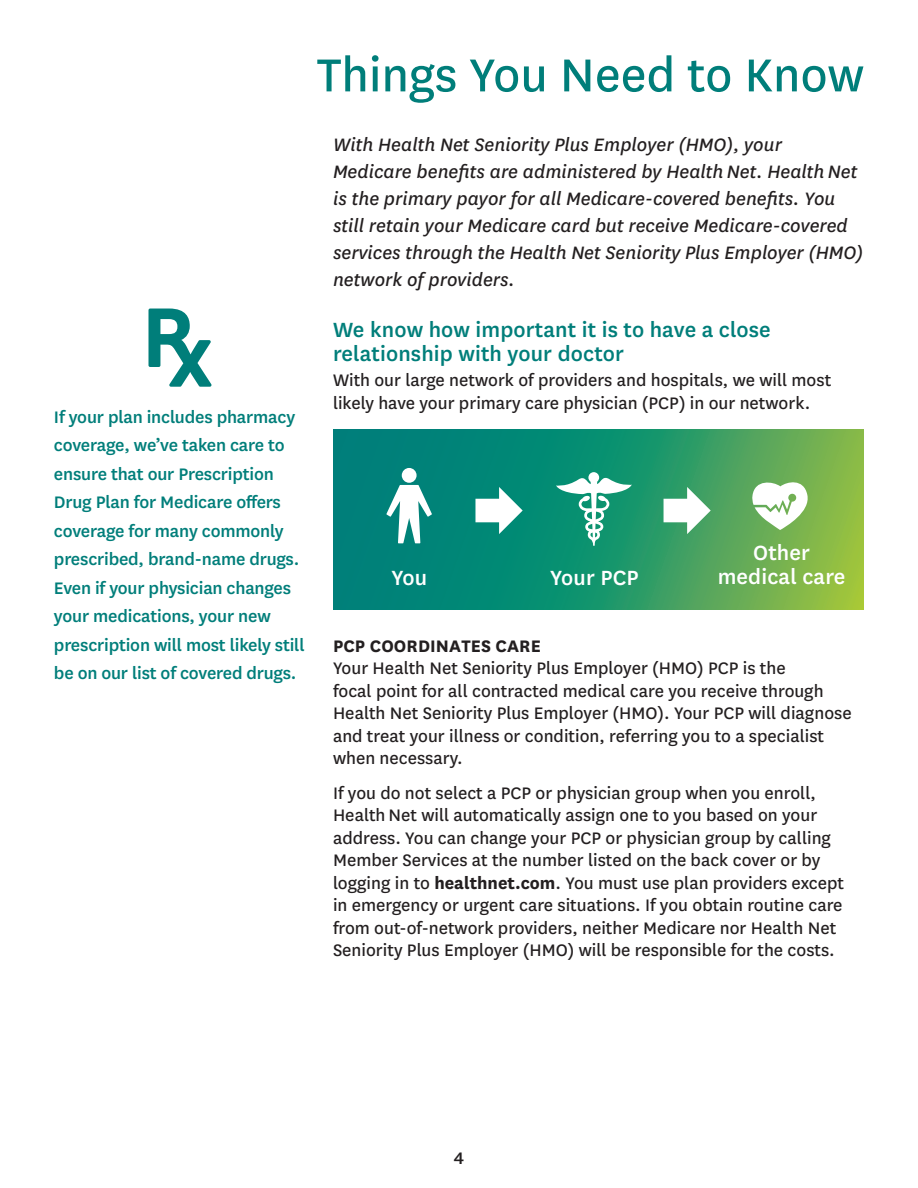
<style>
.page{position:relative;width:918px;height:1188px;background:#fff}
.page>*{position:absolute;margin:0;border:0;box-sizing:border-box;transform-origin:0 0}
.t1{font:54px "Centene Sans";color:#007e7a}
.t2{font:500 24px/24px "Centene Sans";letter-spacing:.005em;color:#007e7a}
.t3{font:500 24px/24px "Centene Sans";letter-spacing:.005em;color:#fff;text-align:center}
.t4{font:italic 21px/27px "Centene Sans";color:#231f20}
.t5{font:19.5px/22.5px "Centene Sans";color:#231f20}
.t6{font:500 19.5px/28.5px "Centene Sans";letter-spacing:-.01em;color:#007e7a}
.t7{font:700 19.5px "Centene Sans";letter-spacing:.005em;color:#231f20}
.t8{font:500 19.5px "Centene Sans";color:#231f20}
.s1{font-weight:700}
</style>
<div class="page">
<svg style="left:333px;top:429px;width:531px;height:181px;background:#2c9768"></svg>
<svg style="left:556px;top:472px;width:76px;height:74px"></svg>
<svg style="left:752px;top:478px;width:59px;height:52px"></svg>
<svg style="left:149px;top:309px;width:63px;height:78px"></svg>
<svg style="left:386px;top:485px;width:46px;height:58px"></svg>
<div style="left:402px;top:468px;width:15px;height:15px;background:#fff;border-radius:50%"></div>
<div style="left:475px;top:486px;width:48px;height:48px;background:#008976"></div>
<svg style="left:664px;top:486px;width:47px;height:48px;background:#389e64"></svg>
<p class="t6" style="left:54px;top:402px;width:252px">If your plan includes pharmacy coverage, we’ve taken care to ensure that our Prescription<br>Drug Plan for Medicare offers coverage for many commonly prescribed, brand-name drugs.<br>Even if your physician changes your medications, your new prescription will most likely still be on our list of covered drugs.</p>
<h2 class="t1" style="left:317px;top:39px;width:549px">Things You Need to Know</h2>
<p class="t4" style="left:333px;top:130px;width:532px">With Health Net Seniority Plus Employer (HMO), your Medicare benefits are administered by Health Net. Health Net is the primary payor for all Medicare-covered benefits. You still retain your Medicare card but receive Medicare-covered services through the Health Net Seniority Plus Employer (HMO) network of providers.</p>
<h3 class="t2" style="left:333px;top:316px;width:439px">We know how important it is to have a close relationship with your doctor</h3>
<p class="t5" style="left:333px;top:368px;width:500px">With our large network of providers and hospitals, we will most likely have your primary care physician (PCP) in our network.</p>
<p class="t3" style="left:391px;top:564px;width:37px">You</p>
<p class="t3" style="left:550px;top:564px;width:90px">Your PCP</p>
<p class="t3" style="left:718px;top:539px;width:129px">Other medical care</p>
<h3 class="t7" style="left:333px;top:632px;width:209px">PCP COORDINATES CARE</h3>
<p class="t5" style="left:333px;top:656px;width:520px">Your Health Net Seniority Plus Employer (HMO) PCP is the<br>focal point for all contracted medical care you receive through Health Net Seniority Plus Employer (HMO). Your PCP will diagnose and treat your illness or condition, referring you to a specialist when necessary.</p>
<p class="t5" style="left:333px;top:781px;width:513px">If you do not select a PCP or physician group when you enroll, Health Net will automatically assign one to you based on your address. You can change your PCP or physician group by calling Member Services at the number listed on the back cover or by logging in to <span class="s1">healthnet.com</span>. You must use plan providers except in emergency or urgent care situations. If you obtain routine care from out-of-network providers, neither Medicare nor Health Net Seniority Plus Employer (HMO) will be responsible for the costs.</p>
<p class="t8" style="left:454px;top:1144px;width:12px">4</p>
</div>
